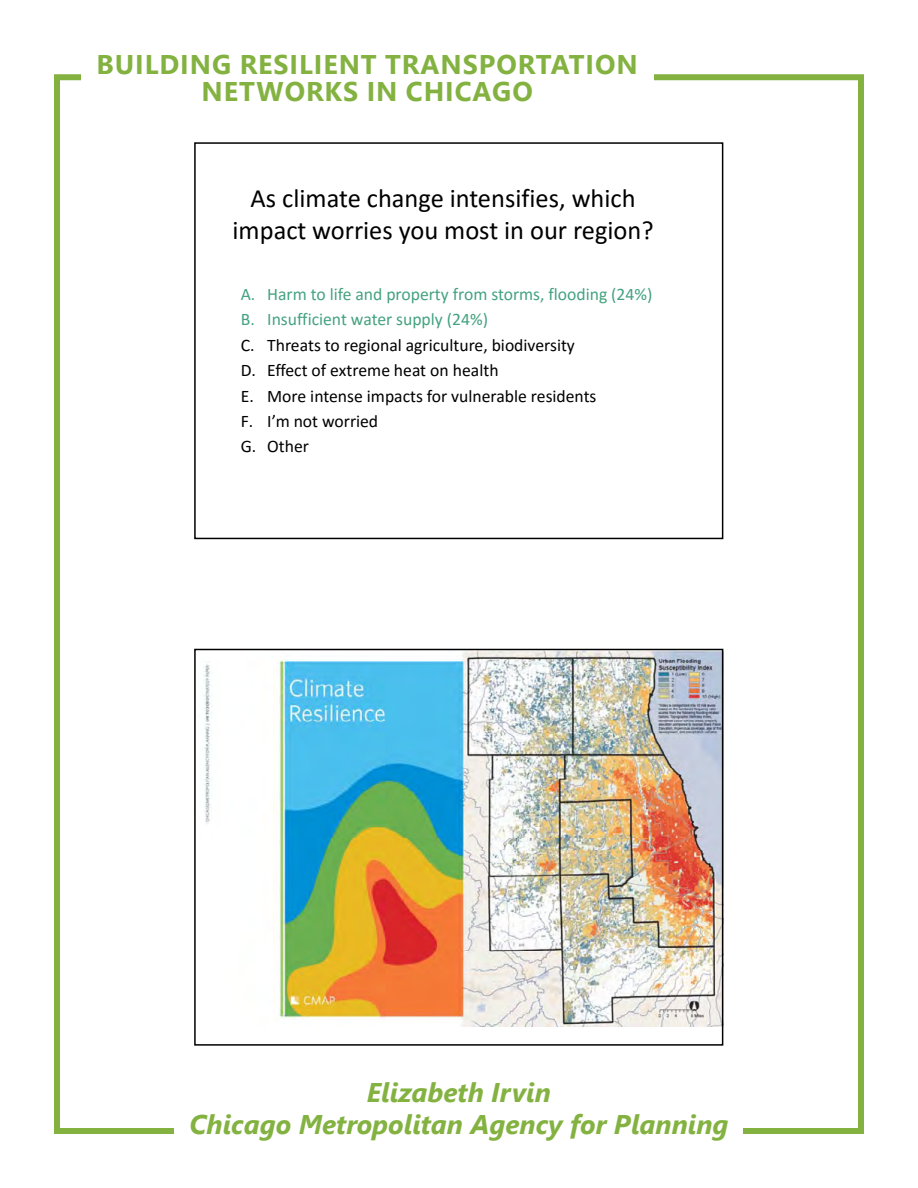
<style>
.page{position:relative;width:918px;height:1188px;background:#fff}
.page>*{position:absolute;margin:0;border:0;box-sizing:border-box;transform-origin:0 0}
.t1{font:italic 700 27px/32.4px "Segoe UI";color:#83b241;text-align:center}
.t2{font:700 27px/27px "Segoe UI";letter-spacing:.035em;color:#83b241;text-align:center}
.t3{font:26.4px/31.8px "Calibri";color:#000;text-align:center}
.t4{font:17.7px/25.3px "Calibri";color:#000}
.t5{font:17.7px/25.3px "Calibri";color:#44a280}
</style>
<div class="page">
<div style="left:194px;top:142px;width:529px;height:397px;border:2px solid #000"></div>
<img style="left:203px;top:652px;width:517px;height:374px">
<div style="left:194px;top:649px;width:529px;height:397px;border:2px solid #000"></div>
<div style="left:54px;top:74px;width:810px;height:1060px;border:6px solid #83b241"></div>
<div style="left:81px;top:54px;width:572px;height:47px;background:#fff"></div>
<div style="left:175px;top:1082px;width:568px;height:52px;background:#fff"></div>
<h1 class="t2" style="left:97px;top:50px;width:543px">BUILDING RESILIENT TRANSPORTATION<br>NETWORKS IN CHICAGO</h1>
<h2 class="t3" style="left:233px;top:182px;width:423px">As climate change intensifies, which impact worries you most in our region?</h2>
<p class="t5" style="left:241px;top:281px;width:413px">A. Harm to life and property from storms, flooding (24%)<br>B. Insufficient water supply (24%)</p>
<p class="t4" style="left:241px;top:332px;width:357px">C. Threats to regional agriculture, biodiversity<br>D. Effect of extreme heat on health<br>E. More intense impacts for vulnerable residents<br>F. I’m not worried<br>G. Other</p>
<h1 class="t1" style="left:189px;top:1074px;width:541px">Elizabeth Irvin<br>Chicago Metropolitan Agency for Planning</h1>
</div>
